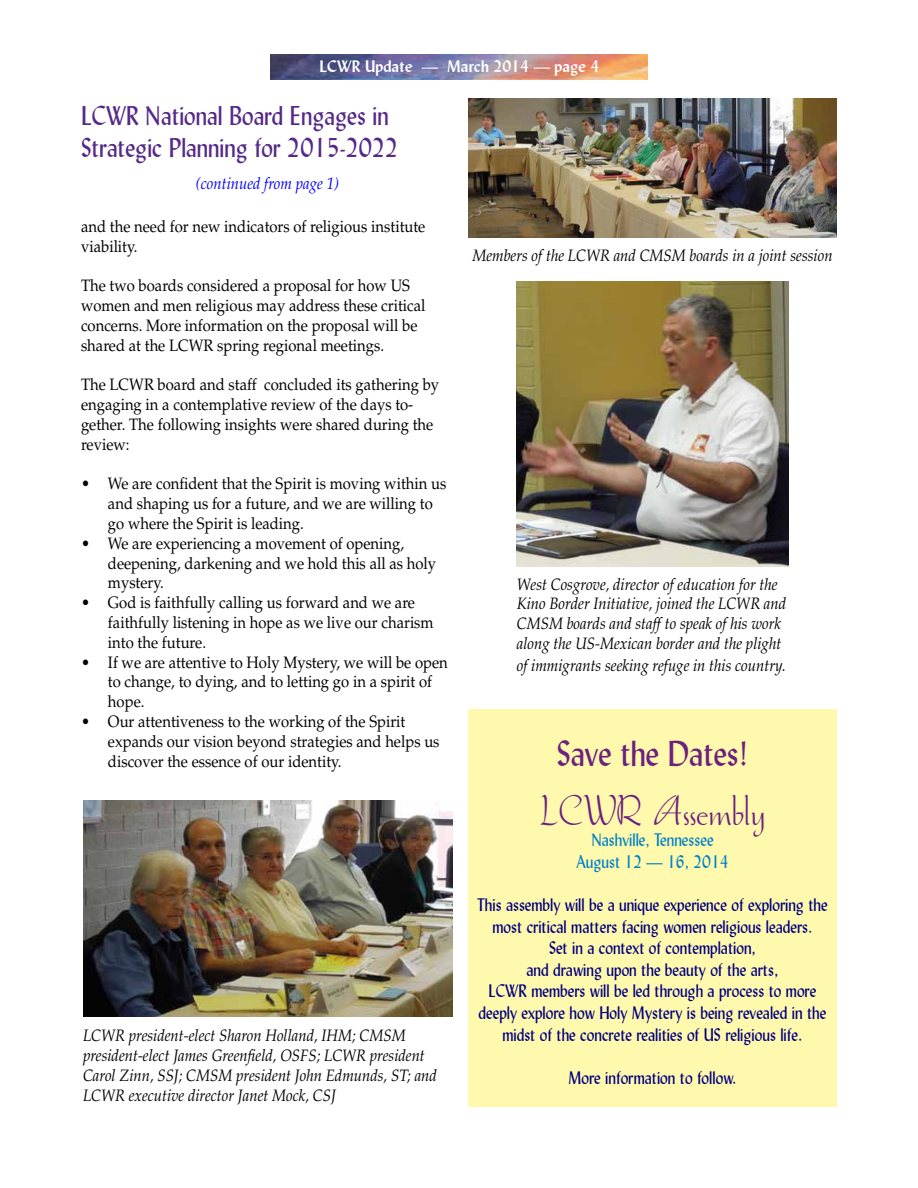
<style>
.page{position:relative;width:918px;height:1188px;background:#fff}
.page>*{position:absolute;margin:0;border:0;box-sizing:border-box;transform-origin:0 0}
.t1{font:42px "Serena";color:#6c217f;scale:.9 1}
.t2{font:36px "Lydian BT";color:#6c217f;scale:.9 1}
.t3{font:27px/32.4px "Lydian BT";color:#552988;scale:.9 1}
.t4{font:18px/21.6px "Lydian BT";color:#000080;text-align:center;scale:.9 1}
.t5{font:18px/21.6px "Lydian BT";color:#0081c6;text-align:center;scale:.9 1}
.t6{font:16.5px/19.8px "Palatino LT Std";color:#000;scale:.9 1}
.t7{font:italic 16.5px/19.8px "Palatino LT Std";color:#000;scale:.9 1}
.t8{font:700 16.5px "Lydian BT";color:#fff}
.t9{font:italic 16.5px "Palatino LT Std";color:#00f;scale:.9 1}
</style>
<div class="page">
<img style="left:271px;top:54px;width:377px;height:26px">
<div style="left:468px;top:710px;width:369px;height:397px;background:#fff9ae"></div>
<img style="left:517px;top:282px;width:271px;height:285px">
<img style="left:83px;top:800px;width:369px;height:216px">
<img style="left:468px;top:98px;width:369px;height:140px">
<p class="t8" style="left:320px;top:56px;width:281px">LCWR Update — March 2014 — page 4</p>
<h3 class="t3" style="left:81px;top:99px;width:354px">LCWR National Board Engages in<br>Strategic Planning for 2015-2022</h3>
<p class="t9" style="left:196px;top:174px;width:161px">(continued from page 1)</p>
<p class="t6" style="left:81px;top:217px;width:384px">and the need for new indicators of religious institute viability.</p>
<p class="t6" style="left:81px;top:276px;width:384px">The two boards considered a proposal for how US women and men religious may address these critical concerns. More information on the proposal will be shared at the LCWR spring regional meetings.</p>
<p class="t6" style="left:81px;top:375px;width:399px">The LCWR board and staff concluded its gathering by engaging in a contemplative review of the days to&shy;gether. The following insights were shared during the review:</p>
<p class="t6" style="left:108px;top:474px;width:378px;text-indent:-27px">• We are confident that the Spirit is moving within us and shaping us for a future, and we are willing to go where the Spirit is leading.</p>
<p class="t6" style="left:108px;top:534px;width:366px;text-indent:-27px">• We are experiencing a movement of opening, deepening, darkening and we hold this all as holy mystery.</p>
<p class="t6" style="left:108px;top:593px;width:363px;text-indent:-27px">• God is faithfully calling us forward and we are faithfully listening in hope as we live our charism into the future.</p>
<p class="t6" style="left:108px;top:652px;width:379px;text-indent:-27px">• If we are attentive to Holy Mystery, we will be open to change, to dying, and to letting go in a spirit of hope.</p>
<p class="t6" style="left:108px;top:712px;width:370px;text-indent:-27px">• Our attentiveness to the working of the Spirit expands our vision beyond strategies and helps us discover the essence of our identity.</p>
<p class="t7" style="left:83px;top:1026px;width:395px">LCWR president-elect Sharon Holland, IHM; CMSM president-elect James Greenfield, OSFS; LCWR president Carol Zinn, SSJ; CMSM president John Edmunds, ST; and LCWR executive director Janet Mock, CSJ</p>
<p class="t7" style="left:472px;top:246px;width:402px">Members of the LCWR and CMSM boards in a joint session</p>
<p class="t7" style="left:517px;top:574px;width:301px">West Cosgrove, director of education for the Kino Border Initiative, joined the LCWR and CMSM boards and staff to speak of his work along the US-Mexican border and the plight</p>
<p class="t7" style="left:517px;top:655px;width:300px">of immigrants seeking refuge in this country.</p>
<h2 class="t2" style="left:557px;top:731px;width:214px">Save the Dates!</h2>
<h1 class="t1" style="left:540px;top:780px;width:251px">LCWR Assembly</h1>
<p class="t5" style="left:576px;top:829px;width:171px">Nashville, Tennessee<br>August 12 — 16, 2014</p>
<p class="t4" style="left:477px;top:894px;width:391px">This assembly will be a unique experience of exploring the most critical matters facing women religious leaders.<br>Set in a context of contemplation,<br>and drawing upon the beauty of the arts,<br>LCWR members will be led through a process to more deeply explore how Holy Mystery is being revealed in the midst of the concrete realities of US religious life.</p>
<p class="t4" style="left:568px;top:1067px;width:188px">More information to follow.</p>
</div>
